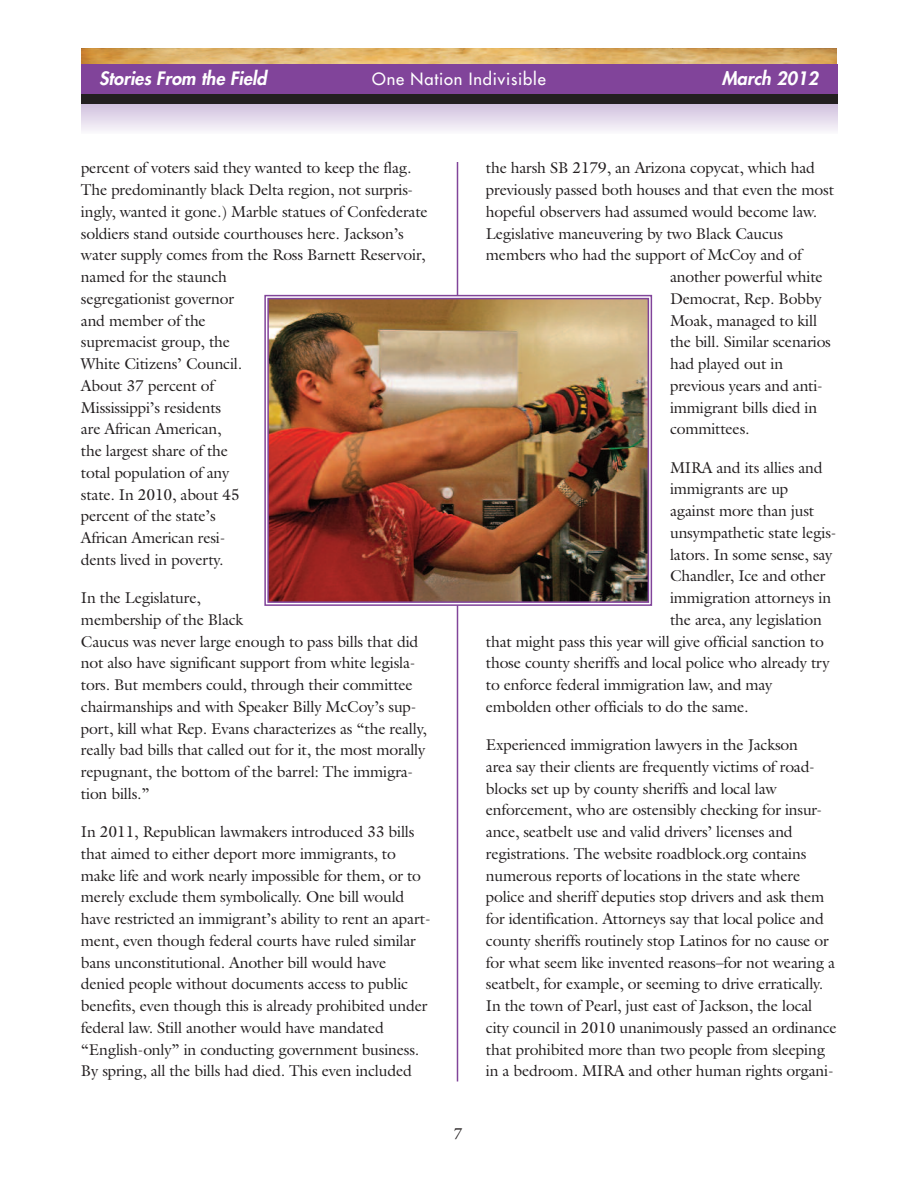
<style>
.page{position:relative;width:918px;height:1188px;background:#fff}
.page>*{position:absolute;margin:0;border:0;box-sizing:border-box;transform-origin:0 0}
.t1{font:italic 800 18px "Futura";letter-spacing:.005em;color:#fff}
.t2{font:16.5px "Futura";letter-spacing:.05em;color:#fff}
.t3{font:15.75px/21.8px "Galliard";letter-spacing:-.015em;color:#231f20}
</style>
<div class="page">
<div style="left:81px;top:102px;width:756px;height:32px;background:linear-gradient(to bottom,#cebddc,#f9f7fa)"></div>
<img style="left:81px;top:49px;width:756px;height:15px">
<div style="left:81px;top:64px;width:756px;height:31px;background:#81449a"></div>
<div style="left:81px;top:94px;width:756px;height:10px;background:#231f20"></div>
<hr style="left:457px;top:162px;width:1px;height:920px;background:#81449a">
<img style="left:270px;top:301px;width:376px;height:299px">
<div style="left:264px;top:295px;width:388px;height:311px;border:2px solid #81449a"></div>
<div style="left:267px;top:298px;width:382px;height:305px;border:2px solid #81449a"></div>
<p class="t1" style="left:99px;top:70px;width:169px">Stories From the Field</p>
<p class="t2" style="left:372px;top:71px;width:175px">One Nation Indivisible</p>
<p class="t1" style="left:722px;top:70px;width:98px">March 2012</p>
<p class="t3" style="left:81px;top:157px;width:348px">percent of voters said they wanted to keep the flag.<br>The predominantly black Delta region, not surpris&shy;ingly, wanted it gone.) Marble statues of Confederate soldiers stand outside courthouses here. Jackson’s water supply comes from the Ross Barnett Reservoir, named for the staunch<br>segregationist governor<br>and member of the<br>supremacist group, the<br>White Citizens’ Council.<br>About 37 percent of<br>Mississippi’s residents<br>are African American,<br>the largest share of the<br>total population of any<br>state. In 2010, about 45<br>percent of the state’s<br>African American resi-<br>dents lived in poverty.</p>
<p class="t3" style="left:81px;top:587px;width:347px">In the Legislature,<br>membership of the Black<br>Caucus was never large enough to pass bills that did not also have significant support from white legisla&shy;tors. But members could, through their committee chairmanships and with Speaker Billy McCoy’s sup&shy;port, kill what Rep. Evans characterizes as “the really, really bad bills that called out for it, the most morally repugnant, the bottom of the barrel: The immigra&shy;tion bills.”</p>
<p class="t3" style="left:81px;top:821px;width:351px">In 2011, Republican lawmakers introduced 33 bills that aimed to either deport more immigrants, to make life and work nearly impossible for them, or to merely exclude them symbolically. One bill would have restricted an immigrant’s ability to rent an apart&shy;ment, even though federal courts have ruled similar bans unconstitutional. Another bill would have denied people without documents access to public benefits, even though this is already prohibited under federal law. Still another would have mandated “English-only” in conducting government business.<br>By spring, all the bills had died. This even included</p>
<p class="t3" style="left:454px;top:1122px;width:10px">7</p>
<p class="t3" style="left:486px;top:157px;width:331px">the harsh SB 2179, an Arizona copycat, which had</p>
<p class="t3" style="left:486px;top:179px;width:350px">previously passed both houses and that even the most</p>
<p class="t3" style="left:486px;top:201px;width:333px">hopeful observers had assumed would become law.</p>
<p class="t3" style="left:486px;top:222px;width:299px">Legislative maneuvering by two Black Caucus</p>
<p class="t3" style="left:486px;top:244px;width:317px">members who had the support of McCoy and of</p>
<p class="t3" style="left:670px;top:266px;width:154px">another powerful white</p>
<p class="t3" style="left:670px;top:288px;width:153px">Democrat, Rep. Bobby</p>
<p class="t3" style="left:670px;top:309px;width:149px">Moak, managed to kill</p>
<p class="t3" style="left:670px;top:331px;width:162px">the bill. Similar scenarios</p>
<p class="t3" style="left:670px;top:353px;width:115px">had played out in</p>
<p class="t3" style="left:670px;top:375px;width:154px">previous years and anti-</p>
<p class="t3" style="left:670px;top:396px;width:149px">immigrant bills died in</p>
<p class="t3" style="left:670px;top:418px;width:81px">committees.</p>
<p class="t3" style="left:670px;top:456px;width:154px">MIRA and its allies and</p>
<p class="t3" style="left:670px;top:478px;width:120px">immigrants are up</p>
<p class="t3" style="left:670px;top:500px;width:146px">against more than just</p>
<p class="t3" style="left:670px;top:522px;width:168px">unsympathetic state legis-</p>
<p class="t3" style="left:670px;top:543px;width:164px">lators. In some sense, say</p>
<p class="t3" style="left:670px;top:565px;width:157px">Chandler, Ice and other</p>
<p class="t3" style="left:670px;top:587px;width:163px">immigration attorneys in</p>
<p class="t3" style="left:670px;top:609px;width:153px">the area, any legislation</p>
<p class="t3" style="left:486px;top:630px;width:339px">that might pass this year will give official sanction to</p>
<p class="t3" style="left:486px;top:652px;width:345px">those county sheriffs and local police who already try</p>
<p class="t3" style="left:486px;top:674px;width:288px">to enforce federal immigration law, and may</p>
<p class="t3" style="left:486px;top:696px;width:264px">embolden other officials to do the same.</p>
<p class="t3" style="left:486px;top:734px;width:352px">Experienced immigration lawyers in the Jackson<br>area say their clients are frequently victims of road&shy;blocks set up by county sheriffs and local law enforcement, who are ostensibly checking for insur&shy;ance, seatbelt use and valid drivers’ licenses and registrations. The website roadblock.org contains numerous reports of locations in the state where police and sheriff deputies stop drivers and ask them for identification. Attorneys say that local police and county sheriffs routinely stop Latinos for no cause or for what seem like invented reasons–for not wearing a seatbelt, for example, or seeming to drive erratically.<br>In the town of Pearl, just east of Jackson, the local city council in 2010 unanimously passed an ordinance that prohibited more than two people from sleeping in a bedroom. MIRA and other human rights organi-</p>
</div>
